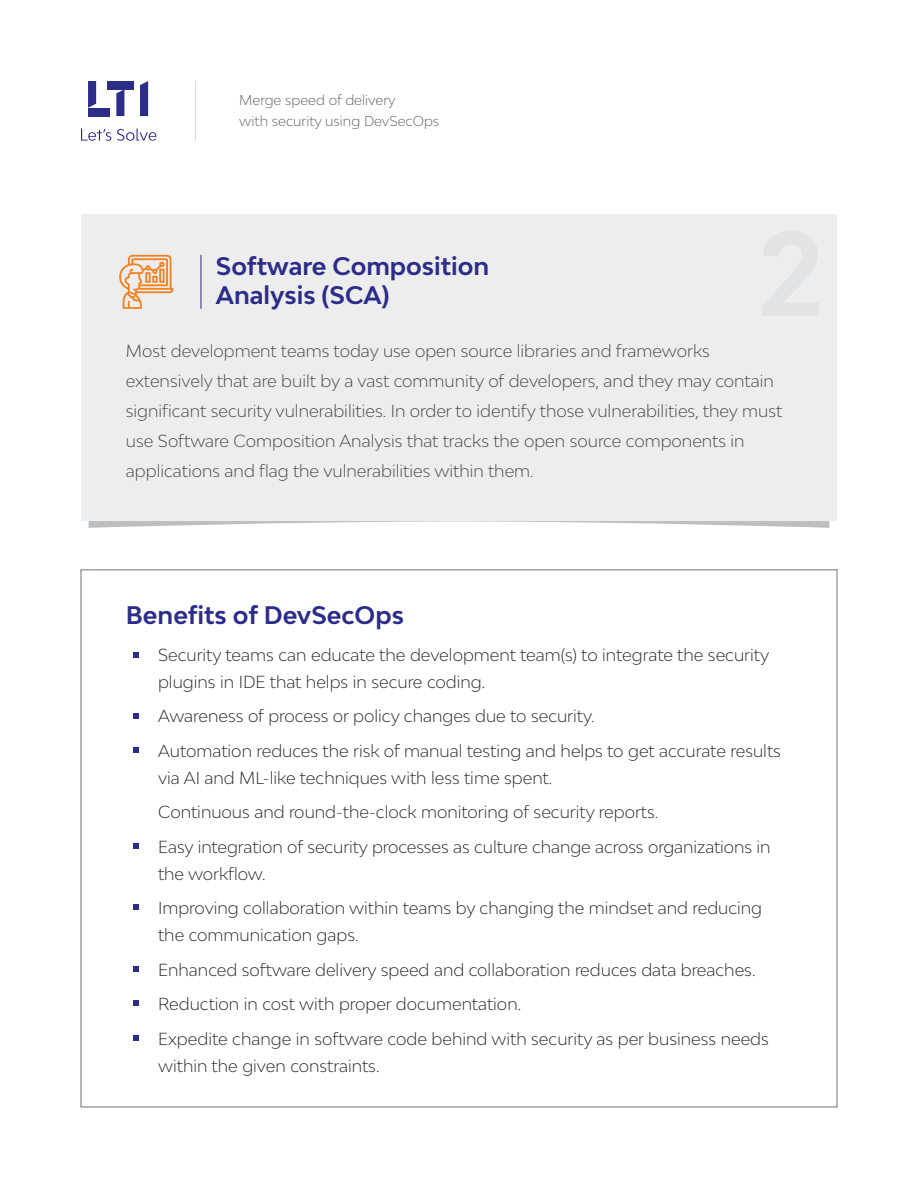
<style>
.page{position:relative;width:918px;height:1188px;background:#fff}
.page>*{position:absolute;margin:0;border:0;box-sizing:border-box;transform-origin:0 0}
.t1{font:700 24px/28.8px "Bw Modelica";color:#2c2d8b}
.t2{font:300 16.5px/34.5px "Bw Modelica";color:#231f20}
.t3{font:300 16.5px/30px "Bw Modelica";color:#414042}
.t4{font:300 13.5px/21px "Bw Modelica";color:#5c5c5c}
</style>
<div class="page">
<div style="left:81px;top:214px;width:756px;height:307px;background:#ededee"></div>
<hr style="left:201px;top:255px;width:1px;height:54px;background:#2c2d8b">
<svg style="left:119px;top:255px;width:54px;height:54px"></svg>
<svg style="left:89px;top:521px;width:740px;height:7px"></svg>
<svg style="left:133px;top:653px;width:6px;height:5px"></svg>
<svg style="left:133px;top:747px;width:6px;height:5px"></svg>
<svg style="left:133px;top:713px;width:6px;height:6px"></svg>
<svg style="left:133px;top:904px;width:6px;height:6px"></svg>
<svg style="left:133px;top:1001px;width:6px;height:5px"></svg>
<svg style="left:133px;top:843px;width:6px;height:5px"></svg>
<svg style="left:133px;top:966px;width:6px;height:5px"></svg>
<svg style="left:133px;top:1036px;width:6px;height:5px"></svg>
<hr style="left:195px;top:81px;width:1px;height:60px;background:#000">
<svg style="left:88px;top:81px;width:8px;height:27px"></svg>
<div style="left:88px;top:108px;width:21px;height:8px;background:#2c2d8b"></div>
<div style="left:107px;top:81px;width:26px;height:8px;background:#2c2d8b"></div>
<svg style="left:116px;top:89px;width:8px;height:27px"></svg>
<svg style="left:140px;top:81px;width:8px;height:35px"></svg>
<svg style="left:81px;top:129px;width:75px;height:12px"></svg>
<p class="t4" style="left:239px;top:89px;width:201px">Merge speed of delivery<br>with security using DevSecOps</p>
<h1 class="t1" style="left:216px;top:251px;width:275px">Software Composition<br>Analysis (SCA)</h1>
<p class="t3" style="left:126px;top:336px;width:658px">Most development teams today use open source libraries and frameworks extensively that are built by a vast community of developers, and they may contain significant security vulnerabilities. In order to identify those vulnerabilities, they must use Software Composition Analysis that tracks the open source components in applications and flag the vulnerabilities within them.</p>
<h1 class="t1" style="left:126px;top:600px;width:280px">Benefits of DevSecOps</h1>
<p class="t2" style="left:158px;top:641px;width:613px;line-height:27px">Security teams can educate the development team(s) to integrate the security plugins in IDE that helps in secure coding.</p>
<p class="t2" style="left:158px;top:699px;width:624px">Awareness of process or policy changes due to security.<br>Automation reduces the risk of manual testing and helps to get accurate results</p>
<p class="t2" style="left:158px;top:760px;width:614px">via AI and ML-like techniques with less time spent.<br>Continuous and round-the-clock monitoring of security reports.<br>Easy integration of security processes as culture change across organizations in</p>
<p class="t2" style="left:158px;top:856px;width:606px">the workflow.<br>Improving collaboration within teams by changing the mindset and reducing</p>
<p class="t2" style="left:158px;top:918px;width:612px">the communication gaps.<br>Enhanced software delivery speed and collaboration reduces data breaches.<br>Reduction in cost with proper documentation.<br>Expedite change in software code behind with security as per business needs</p>
<p class="t2" style="left:158px;top:1048px;width:223px">within the given constraints.</p>
</div>
